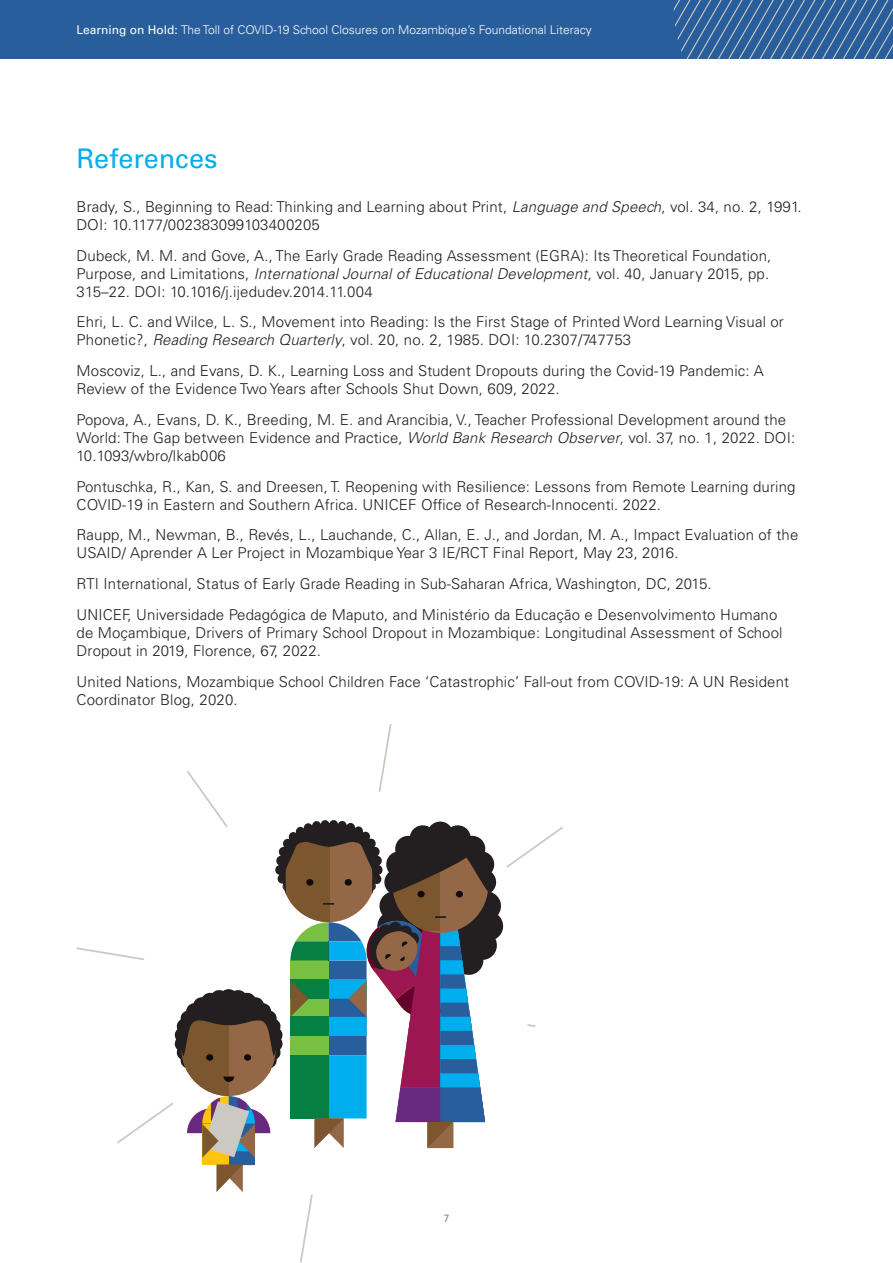
<style>
.page{position:relative;width:893px;height:1263px;background:#fff}
.page>*{position:absolute;margin:0;border:0;box-sizing:border-box;transform-origin:0 0}
.Tit-1{font:27px "Univers LT Std";color:#00aeee}
.Body_text{font:300 15px/18px "Univers LT Std";letter-spacing:.01em;color:#231f20}
.t1{font:300 12px "Univers LT Std";color:#fff}
.t2{font:300 10.5px "Univers LT Std";color:#295e9d}
.s1{font-weight:400}
.s2{font-style:italic}
</style>
<div class="page">
<div style="left:0;top:0;width:893px;height:60px;background:#295e9d"></div>
<svg style="left:674px;top:0;width:219px;height:59px"></svg>
<div style="left:0;top:59px;width:893px;height:143px;background:#fff"></div>
<svg style="left:76px;top:724px;width:487px;height:539px"></svg>
<p class="t1" style="left:77px;top:23px;width:517px"><span class="s1">Learning on Hold:</span> The Toll of COVID-19 School Closures on Mozambique’s Foundational Literacy</p>
<h1 class="Tit-1" style="left:77px;top:143px;width:143px">References</h1>
<p class="Body_text" style="left:77px;top:198px;width:727px">Brady, S., Beginning to Read: Thinking and Learning about Print, <span class="s2">Language and Speech</span>, vol. 34, no. 2, 1991.<br>DOI: 10.1177/002383099103400205</p>
<p class="Body_text" style="left:77px;top:246px;width:696px">Dubeck, M. M. and Gove, A., The Early Grade Reading Assessment (EGRA): Its Theoretical Foundation,<br>Purpose, and Limitations, <span class="s2">International Journal of Educational Development</span>, vol. 40, January 2015, pp.<br>315–22. DOI: 10.1016/j.ijedudev.2014.11.004</p>
<p class="Body_text" style="left:77px;top:313px;width:709px">Ehri, L. C. and Wilce, L. S., Movement into Reading: Is the First Stage of Printed Word Learning Visual or<br>Phonetic?, <span class="s2">Reading Research Quarterly</span>, vol. 20, no. 2, 1985. DOI: 10.2307/747753</p>
<p class="Body_text" style="left:77px;top:362px;width:689px">Moscoviz, L., and Evans, D. K., Learning Loss and Student Dropouts during the Covid-19 Pandemic: A<br>Review of the Evidence Two Years after Schools Shut Down, 609, 2022.</p>
<p class="Body_text" style="left:77px;top:411px;width:720px">Popova, A., Evans, D. K., Breeding, M. E. and Arancibia, V., Teacher Professional Development around the<br>World: The Gap between Evidence and Practice, <span class="s2">World Bank Research Observer</span>, vol. 37, no. 1, 2022. DOI:<br>10.1093/wbro/lkab006</p>
<p class="Body_text" style="left:77px;top:477px;width:720px">Pontuschka, R., Kan, S. and Dreesen, T. Reopening with Resilience: Lessons from Remote Learning during<br>COVID-19 in Eastern and Southern Africa. UNICEF Office of Research-Innocenti. 2022.</p>
<p class="Body_text" style="left:77px;top:526px;width:723px">Raupp, M., Newman, B., Revés, L., Lauchande, C., Allan, E. J., and Jordan, M. A., Impact Evaluation of the<br>USAID/ Aprender A Ler Project in Mozambique Year 3 IE/RCT Final Report, May 23, 2016.</p>
<p class="Body_text" style="left:77px;top:575px;width:637px">RTI International, Status of Early Grade Reading in Sub-Saharan Africa, Washington, DC, 2015.</p>
<p class="Body_text" style="left:77px;top:606px;width:707px">UNICEF, Universidade Pedagógica de Maputo, and Ministério da Educação e Desenvolvimento Humano de Moçambique, Drivers of Primary School Dropout in Mozambique: Longitudinal Assessment of School<br>Dropout in 2019, Florence, 67, 2022.</p>
<p class="Body_text" style="left:77px;top:672px;width:714px">United Nations, Mozambique School Children Face ‘Catastrophic’ Fall-out from COVID-19: A UN Resident<br>Coordinator Blog, 2020.</p>
<p class="t2" style="left:444px;top:1211px;width:7px">7</p>
</div>
